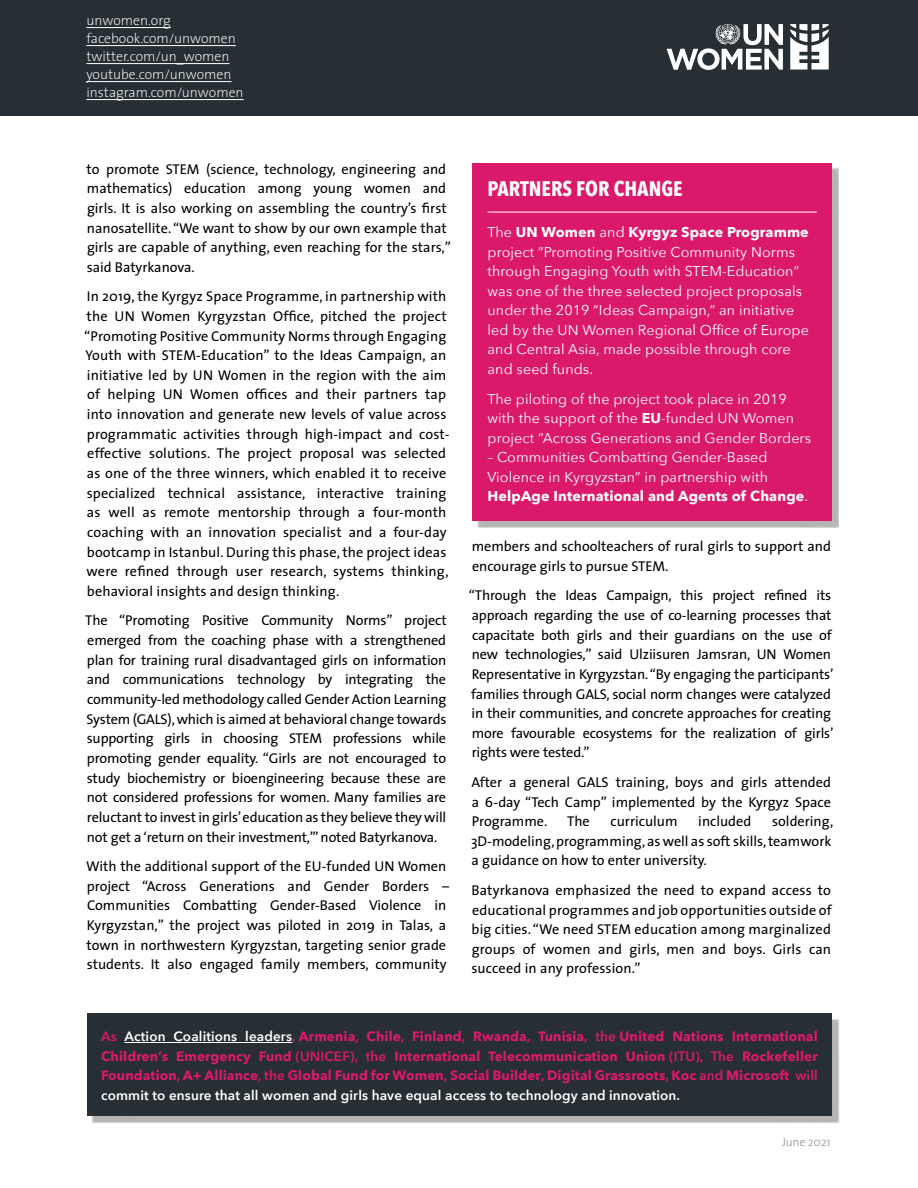
<style>
.page{position:relative;width:918px;height:1188px;background:#fff}
.page>*{position:absolute;margin:0;border:0;box-sizing:border-box;transform-origin:0 0}
.t1{font:700 21px "Avenir Next Condensed";color:#fff}
.t2{font:14.25px/19.6px "The Sans";color:#000}
.t3{font:14.25px/19.5px "Avenir Next";letter-spacing:.01em;color:#fff}
.t4{font:200 13.8px/18px "The Sans";color:#fff}
.t5{font:700 13.5px/19.5px "Avenir Next";letter-spacing:.01em;color:#db196b;text-align:justify}
.t6{font:300 12px "The Sans";letter-spacing:-.01em;color:#939393}
.s1{font-weight:700}
.s2{font-weight:600}
.s3{font-weight:600;color:#fff}
</style>
<div class="page">
<div style="left:0;top:0;width:918px;height:115px;background:#272f34"></div>
<svg style="left:667px;top:24px;width:116px;height:46px"></svg>
<svg style="left:790px;top:24px;width:39px;height:46px"></svg>
<hr style="left:86px;top:27px;width:85px;height:1px;background:#fff">
<hr style="left:86px;top:45px;width:150px;height:1px;background:#fff">
<hr style="left:86px;top:63px;width:144px;height:1px;background:#fff">
<hr style="left:86px;top:81px;width:146px;height:1px;background:#fff">
<hr style="left:86px;top:99px;width:158px;height:1px;background:#fff">
<div style="left:478px;top:168px;width:361px;height:360px;background:#b4b4b4"></div>
<div style="left:472px;top:163px;width:360px;height:358px;background:#db196b"></div>
<hr style="left:488px;top:212px;width:329px;height:1px;background:#fff">
<div style="left:92px;top:1019px;width:747px;height:104px;background:#b4b4b4"></div>
<div style="left:87px;top:1014px;width:745px;height:102px;background:#272f34"></div>
<hr style="left:124px;top:1042px;width:168px;height:1px;background:#fff">
<p class="t4" style="left:86px;top:11px;width:159px">unwomen.org facebook.com/unwomen twitter.com/un_women youtube.com/unwomen instagram.com/unwomen</p>
<p class="t2" style="left:87px;top:159px;width:366px">to promote STEM (science, technology, engineering and mathematics) education among young women and girls. It is also working on assembling the country’s first nanosatellite. “We want to show by our own example that girls are capable of anything, even reaching for the stars,” said Batyrkanova.</p>
<p class="t2" style="left:84px;top:286px;width:367px">In 2019, the Kyrgyz Space Programme, in partnership with the UN Women Kyrgyzstan Office, pitched the project “Promoting Positive Community Norms through Engaging Youth with STEM-Education” to the Ideas Campaign, an initiative led by UN Women in the region with the aim of helping UN Women offices and their partners tap into innovation and generate new levels of value across programmatic activities through high-impact and cost&shy;effective solutions. The project proposal was selected as one of the three winners, which enabled it to receive specialized technical assistance, interactive training as well as remote mentorship through a four-month coaching with an innovation specialist and a four-day bootcamp in Istanbul. During this phase, the project ideas were refined through user research, systems thinking, behavioral insights and design thinking.</p>
<p class="t2" style="left:85px;top:610px;width:363px;text-align:justify">The “Promoting Positive Community Norms” project emerged from the coaching phase with a strengthened plan for training rural disadvantaged girls on information and communications technology by integrating the community-led methodology called Gender Action Learning System (GALS), which is aimed at behavioral change towards supporting girls in choosing STEM professions while promoting gender equality. “Girls are not encouraged to study biochemistry or bioengineering because these are not considered professions for women. Many families are reluctant to invest in girls’ education as they believe they will not get a ‘return on their investment,’” noted Batyrkanova.</p>
<p class="t2" style="left:86px;top:856px;width:365px">With the additional support of the EU-funded UN Women project “Across Generations and Gender Borders – Communities Combatting Gender-Based Violence in Kyrgyzstan,” the project was piloted in 2019 in Talas, a town in northwestern Kyrgyzstan, targeting senior grade students. It also engaged family members, community</p>
<h1 class="t1" style="left:488px;top:176px;width:197px">PARTNERS FOR CHANGE</h1>
<p class="t3" style="left:488px;top:222px;width:323px">The <span class="s1">UN Women</span> and <span class="s1">Kyrgyz Space Programme </span>project “Promoting Positive Community Norms through Engaging Youth with STEM-Education” was one of the three selected project proposals under the 2019 “Ideas Campaign,” an initiative led by the UN Women Regional Office of Europe and Central Asia, made possible through core and seed funds.</p>
<p class="t3" style="left:488px;top:389px;width:325px">The piloting of the project took place in 2019 with the support of the <span class="s1">EU</span>-funded UN Women project “Across Generations and Gender Borders</p>
<p class="t3" style="left:488px;top:447px;width:322px">– Communities Combatting Gender-Based<br>Violence in Kyrgyzstan” in partnership with<br><span class="s1">HelpAge International and Agents of Change</span>.</p>
<p class="t2" style="left:472px;top:536px;width:361px">members and schoolteachers of rural girls to support and encourage girls to pursue STEM.</p>
<p class="t2" style="left:469px;top:585px;width:366px">“Through the Ideas Campaign, this project refined its approach regarding the use of co-learning processes that capacitate both girls and their guardians on the use of new technologies,” said Ulziisuren Jamsran, UN Women Representative in Kyrgyzstan. “By engaging the participants’ families through GALS, social norm changes were catalyzed in their communities, and concrete approaches for creating more favourable ecosystems for the realization of girls’ rights were tested.”</p>
<p class="t2" style="left:471px;top:772px;width:361px;text-align:justify">After a general GALS training, boys and girls attended a 6-day “Tech Camp” implemented by the Kyrgyz Space Programme.</p>
<p class="t2" style="left:471px;top:811px;width:364px;text-indent:301px">soldering,<br>3D-modeling, programming, as well as soft skills, teamwork a guidance on how to enter university.</p>
<p class="t2" style="left:471px;top:880px;width:362px;text-align:justify">Batyrkanova emphasized the need to expand access to educational programmes and job opportunities outside of big cities. “We need STEM education among marginalized groups of women and girls, men and boys. Girls can succeed in any profession.”</p>
<p class="t2" style="left:567px;top:811px;width:24px">The</p>
<p class="t2" style="left:611px;top:811px;width:69px">curriculum</p>
<p class="t2" style="left:698px;top:811px;width:55px">included</p>
<p class="t5" style="left:101px;top:1027px;width:718px"><span class="s2">As</span> <span class="s3">Action Coalitions leaders</span><span class="s2">,</span> Armenia<span class="s2">,</span> Chile<span class="s2">,</span> Finland<span class="s2">,</span> Rwanda<span class="s2">,</span> Tunisia<span class="s2">, the</span> United Nations International Children’s Emergency Fund <span class="s2">(UNICEF), the</span> International Telecommunication Union <span class="s2">(ITU), The</span> Rockefeller Foundation<span class="s2">,</span> A+ Alliance<span class="s2">, the</span> Global Fund for Women<span class="s2">,</span> Social Builder<span class="s2">,</span> Digital Grassroots<span class="s2">,</span> Koc <span class="s2">and</span> Microsoft <span class="s2">will </span><span class="s3">commit to ensure that all women and girls have equal access to technology and innovation.</span></p>
<p class="t6" style="left:782px;top:1132px;width:50px">June 2021</p>
</div>
